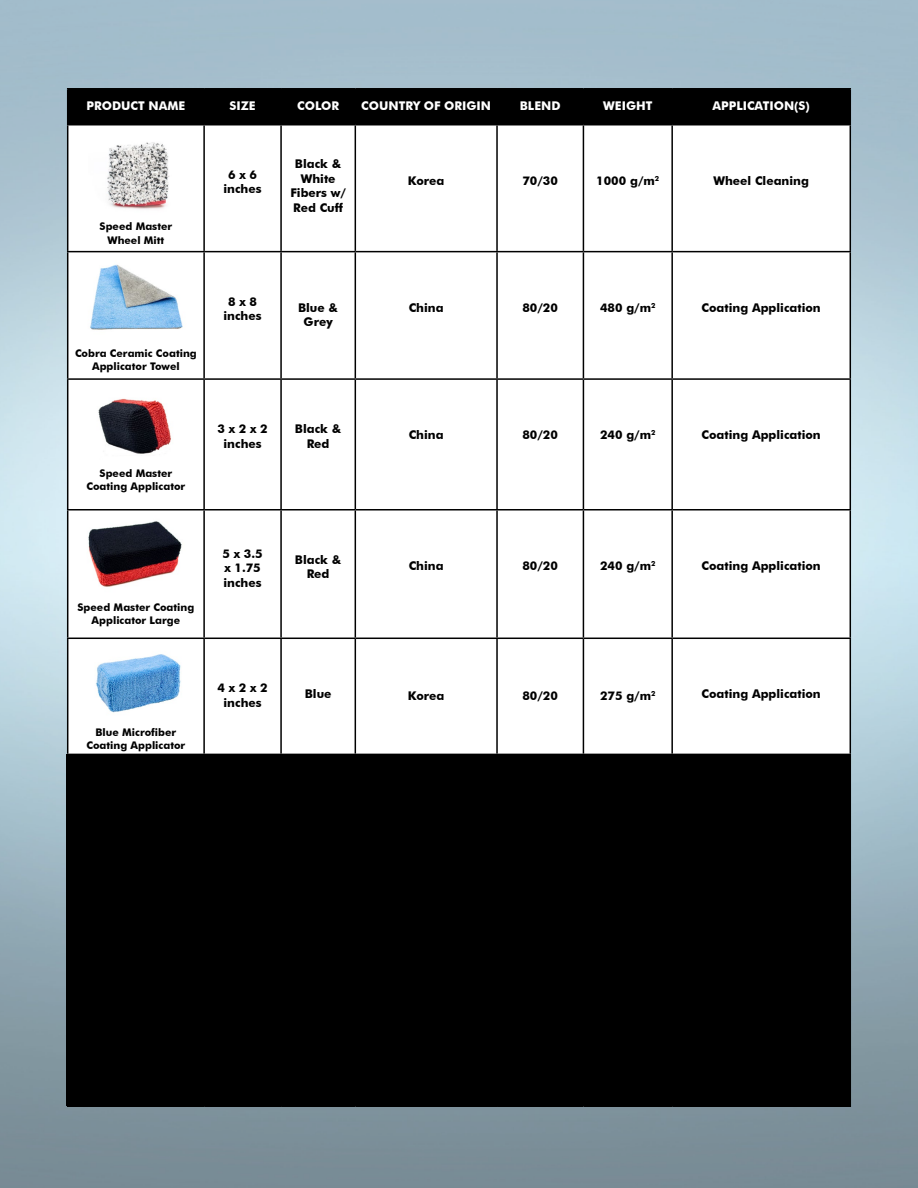
<style>
.page{position:relative;width:918px;height:1188px;background:#fff}
.page>*{position:absolute;margin:0;border:0;box-sizing:border-box;transform-origin:0 0}
.t1{font:700 12px/14.4px "Futura BT";color:#000;text-align:center}
.t2{font:700 12px "Futura BT";color:#fff}
.t3{font:700 10.5px/12.6px "Futura BT";color:#000;text-align:center}
</style>
<div class="page">
<img style="left:0;top:0;width:918px;height:1188px">
<div style="left:68px;top:90px;width:782px;height:34px;background:#000"></div>
<svg style="left:68px;top:125px;width:782px;height:629px"></svg>
<hr style="left:67px;top:88px;width:137px;height:2px;background:#000">
<hr style="left:67px;top:90px;width:1px;height:34px;background:#000">
<hr style="left:204px;top:88px;width:77px;height:2px;background:#000">
<hr style="left:203px;top:90px;width:2px;height:34px;background:#000">
<hr style="left:281px;top:88px;width:74px;height:2px;background:#000">
<hr style="left:280px;top:90px;width:2px;height:34px;background:#000">
<hr style="left:355px;top:88px;width:142px;height:2px;background:#000">
<hr style="left:355px;top:90px;width:1px;height:34px;background:#000">
<hr style="left:497px;top:88px;width:86px;height:2px;background:#000">
<hr style="left:496px;top:90px;width:2px;height:34px;background:#000">
<hr style="left:583px;top:88px;width:89px;height:2px;background:#000">
<hr style="left:583px;top:90px;width:1px;height:34px;background:#000">
<hr style="left:672px;top:88px;width:179px;height:2px;background:#000">
<hr style="left:671px;top:90px;width:2px;height:34px;background:#000">
<hr style="left:850px;top:90px;width:1px;height:34px;background:#000">
<hr style="left:67px;top:124px;width:137px;height:1px;background:#000">
<hr style="left:67px;top:125px;width:1px;height:126px;background:#000">
<hr style="left:204px;top:124px;width:77px;height:1px;background:#000">
<hr style="left:203px;top:125px;width:2px;height:126px;background:#000">
<hr style="left:281px;top:124px;width:74px;height:1px;background:#000">
<hr style="left:280px;top:125px;width:2px;height:126px;background:#000">
<hr style="left:355px;top:124px;width:142px;height:1px;background:#000">
<hr style="left:355px;top:125px;width:1px;height:126px;background:#000">
<hr style="left:497px;top:124px;width:86px;height:1px;background:#000">
<hr style="left:496px;top:125px;width:2px;height:126px;background:#000">
<hr style="left:583px;top:124px;width:89px;height:1px;background:#000">
<hr style="left:583px;top:125px;width:1px;height:126px;background:#000">
<hr style="left:672px;top:124px;width:179px;height:1px;background:#000">
<hr style="left:671px;top:125px;width:2px;height:126px;background:#000">
<hr style="left:850px;top:125px;width:1px;height:126px;background:#000">
<hr style="left:67px;top:251px;width:137px;height:1px;background:#000">
<hr style="left:67px;top:252px;width:1px;height:126px;background:#000">
<hr style="left:204px;top:251px;width:77px;height:1px;background:#000">
<hr style="left:203px;top:252px;width:2px;height:126px;background:#000">
<hr style="left:281px;top:251px;width:74px;height:1px;background:#000">
<hr style="left:280px;top:252px;width:2px;height:126px;background:#000">
<hr style="left:355px;top:251px;width:142px;height:1px;background:#000">
<hr style="left:355px;top:252px;width:1px;height:126px;background:#000">
<hr style="left:497px;top:251px;width:86px;height:1px;background:#000">
<hr style="left:496px;top:252px;width:2px;height:126px;background:#000">
<hr style="left:583px;top:251px;width:89px;height:1px;background:#000">
<hr style="left:583px;top:252px;width:1px;height:126px;background:#000">
<hr style="left:672px;top:251px;width:179px;height:1px;background:#000">
<hr style="left:671px;top:252px;width:2px;height:126px;background:#000">
<hr style="left:850px;top:252px;width:1px;height:126px;background:#000">
<hr style="left:67px;top:378px;width:137px;height:2px;background:#000">
<hr style="left:67px;top:380px;width:1px;height:129px;background:#000">
<hr style="left:204px;top:378px;width:77px;height:2px;background:#000">
<hr style="left:203px;top:380px;width:2px;height:129px;background:#000">
<hr style="left:281px;top:378px;width:74px;height:2px;background:#000">
<hr style="left:280px;top:380px;width:2px;height:129px;background:#000">
<hr style="left:355px;top:378px;width:142px;height:2px;background:#000">
<hr style="left:355px;top:380px;width:1px;height:129px;background:#000">
<hr style="left:497px;top:378px;width:86px;height:2px;background:#000">
<hr style="left:496px;top:380px;width:2px;height:129px;background:#000">
<hr style="left:583px;top:378px;width:89px;height:2px;background:#000">
<hr style="left:583px;top:380px;width:1px;height:129px;background:#000">
<hr style="left:672px;top:378px;width:179px;height:2px;background:#000">
<hr style="left:671px;top:380px;width:2px;height:129px;background:#000">
<hr style="left:850px;top:380px;width:1px;height:129px;background:#000">
<hr style="left:67px;top:509px;width:137px;height:2px;background:#000">
<hr style="left:67px;top:511px;width:1px;height:127px;background:#000">
<hr style="left:204px;top:509px;width:77px;height:2px;background:#000">
<hr style="left:203px;top:511px;width:2px;height:127px;background:#000">
<hr style="left:281px;top:509px;width:74px;height:2px;background:#000">
<hr style="left:280px;top:511px;width:2px;height:127px;background:#000">
<hr style="left:355px;top:509px;width:142px;height:2px;background:#000">
<hr style="left:355px;top:511px;width:1px;height:127px;background:#000">
<hr style="left:497px;top:509px;width:86px;height:2px;background:#000">
<hr style="left:496px;top:511px;width:2px;height:127px;background:#000">
<hr style="left:583px;top:509px;width:89px;height:2px;background:#000">
<hr style="left:583px;top:511px;width:1px;height:127px;background:#000">
<hr style="left:672px;top:509px;width:179px;height:2px;background:#000">
<hr style="left:671px;top:511px;width:2px;height:127px;background:#000">
<hr style="left:850px;top:511px;width:1px;height:127px;background:#000">
<hr style="left:67px;top:638px;width:137px;height:1px;background:#000">
<hr style="left:67px;top:639px;width:1px;height:115px;background:#000">
<hr style="left:204px;top:638px;width:77px;height:1px;background:#000">
<hr style="left:203px;top:639px;width:2px;height:115px;background:#000">
<hr style="left:281px;top:638px;width:74px;height:1px;background:#000">
<hr style="left:280px;top:639px;width:2px;height:115px;background:#000">
<hr style="left:355px;top:638px;width:142px;height:1px;background:#000">
<hr style="left:355px;top:639px;width:1px;height:115px;background:#000">
<hr style="left:497px;top:638px;width:86px;height:1px;background:#000">
<hr style="left:496px;top:639px;width:2px;height:115px;background:#000">
<hr style="left:583px;top:638px;width:89px;height:1px;background:#000">
<hr style="left:583px;top:639px;width:1px;height:115px;background:#000">
<hr style="left:672px;top:638px;width:179px;height:1px;background:#000">
<hr style="left:671px;top:639px;width:2px;height:115px;background:#000">
<hr style="left:850px;top:639px;width:1px;height:115px;background:#000">
<hr style="left:67px;top:754px;width:137px;height:1px;background:#000">
<hr style="left:204px;top:754px;width:77px;height:1px;background:#000">
<hr style="left:281px;top:754px;width:74px;height:1px;background:#000">
<hr style="left:355px;top:754px;width:142px;height:1px;background:#000">
<hr style="left:497px;top:754px;width:86px;height:1px;background:#000">
<hr style="left:583px;top:754px;width:89px;height:1px;background:#000">
<hr style="left:672px;top:754px;width:179px;height:1px;background:#000">
<hr style="left:67px;top:1106px;width:137px;height:1px;background:#000">
<hr style="left:204px;top:1106px;width:77px;height:1px;background:#000">
<hr style="left:281px;top:1106px;width:74px;height:1px;background:#000">
<hr style="left:355px;top:1106px;width:142px;height:1px;background:#000">
<hr style="left:497px;top:1106px;width:86px;height:1px;background:#000">
<hr style="left:583px;top:1106px;width:89px;height:1px;background:#000">
<hr style="left:672px;top:1106px;width:179px;height:1px;background:#000">
<img style="left:88px;top:129px;width:97px;height:89px">
<img style="left:82px;top:256px;width:108px;height:87px">
<img style="left:92px;top:382px;width:89px;height:81px">
<img style="left:82px;top:512px;width:110px;height:81px">
<img style="left:83px;top:641px;width:107px;height:81px">
<div style="left:67px;top:755px;width:784px;height:351px;background:#000"></div>
<p class="t2" style="left:86px;top:98px;width:100px">PRODUCT NAME</p>
<p class="t2" style="left:229px;top:98px;width:28px">SIZE</p>
<p class="t2" style="left:297px;top:98px;width:43px">COLOR</p>
<p class="t2" style="left:361px;top:98px;width:131px">COUNTRY OF ORIGIN</p>
<p class="t2" style="left:520px;top:98px;width:42px">BLEND</p>
<p class="t2" style="left:603px;top:98px;width:51px">WEIGHT</p>
<p class="t2" style="left:713px;top:98px;width:99px">APPLICATION(S)</p>
<p class="t3" style="left:100px;top:220px;width:74px;line-height:13.5px">Speed Master<br>Wheel Mitt</p>
<p class="t3" style="left:75px;top:347px;width:123px">Cobra Ceramic Coating<br>Applicator Towel</p>
<p class="t3" style="left:86px;top:467px;width:100px">Speed Master<br>Coating Applicator</p>
<p class="t1" style="left:224px;top:167px;width:40px">6 x 6 inches</p>
<p class="t1" style="left:290px;top:157px;width:57px">Black &amp;<br>White<br>Fibers w/<br>Red Cuff</p>
<p class="t1" style="left:408px;top:173px;width:38px">Korea</p>
<p class="t1" style="left:522px;top:173px;width:37px">70/30</p>
<p class="t1" style="left:596px;top:173px;width:64px">1000 g/m<sup>2</sup></p>
<p class="t1" style="left:713px;top:173px;width:97px">Wheel Cleaning</p>
<p class="t1" style="left:224px;top:294px;width:40px">8 x 8 inches</p>
<p class="t1" style="left:298px;top:300px;width:42px">Blue &amp;<br>Grey</p>
<p class="t1" style="left:409px;top:300px;width:36px">China</p>
<p class="t1" style="left:522px;top:300px;width:37px">80/20</p>
<p class="t1" style="left:600px;top:300px;width:57px">480 g/m<sup>2</sup></p>
<p class="t1" style="left:702px;top:300px;width:121px">Coating Application</p>
<p class="t1" style="left:217px;top:422px;width:52px">3 x 2 x 2 inches</p>
<p class="t1" style="left:295px;top:422px;width:48px">Black &amp;<br>Red</p>
<p class="t1" style="left:409px;top:428px;width:36px">China</p>
<p class="t1" style="left:522px;top:428px;width:37px">80/20</p>
<p class="t1" style="left:600px;top:428px;width:57px">240 g/m<sup>2</sup></p>
<p class="t1" style="left:702px;top:428px;width:121px">Coating Application</p>
<p class="t3" style="left:78px;top:600px;width:118px;line-height:13.5px">Speed Master Coating<br>Applicator Large</p>
<p class="t3" style="left:86px;top:726px;width:100px">Blue Microfiber<br>Coating Applicator</p>
<p class="t1" style="left:223px;top:546px;width:42px;text-align:left">5 x 3.5 x 1.75 inches</p>
<p class="t1" style="left:295px;top:552px;width:48px">Black &amp;<br>Red</p>
<p class="t1" style="left:409px;top:558px;width:36px">China</p>
<p class="t1" style="left:522px;top:558px;width:37px">80/20</p>
<p class="t1" style="left:600px;top:558px;width:57px">240 g/m<sup>2</sup></p>
<p class="t1" style="left:702px;top:558px;width:121px">Coating Application</p>
<p class="t1" style="left:217px;top:681px;width:52px">4 x 2 x 2 inches</p>
<p class="t1" style="left:305px;top:687px;width:28px">Blue</p>
<p class="t1" style="left:408px;top:688px;width:38px">Korea</p>
<p class="t1" style="left:522px;top:688px;width:37px">80/20</p>
<p class="t1" style="left:600px;top:688px;width:57px">275 g/m<sup>2</sup></p>
<p class="t1" style="left:702px;top:687px;width:121px">Coating Application</p>
</div>
